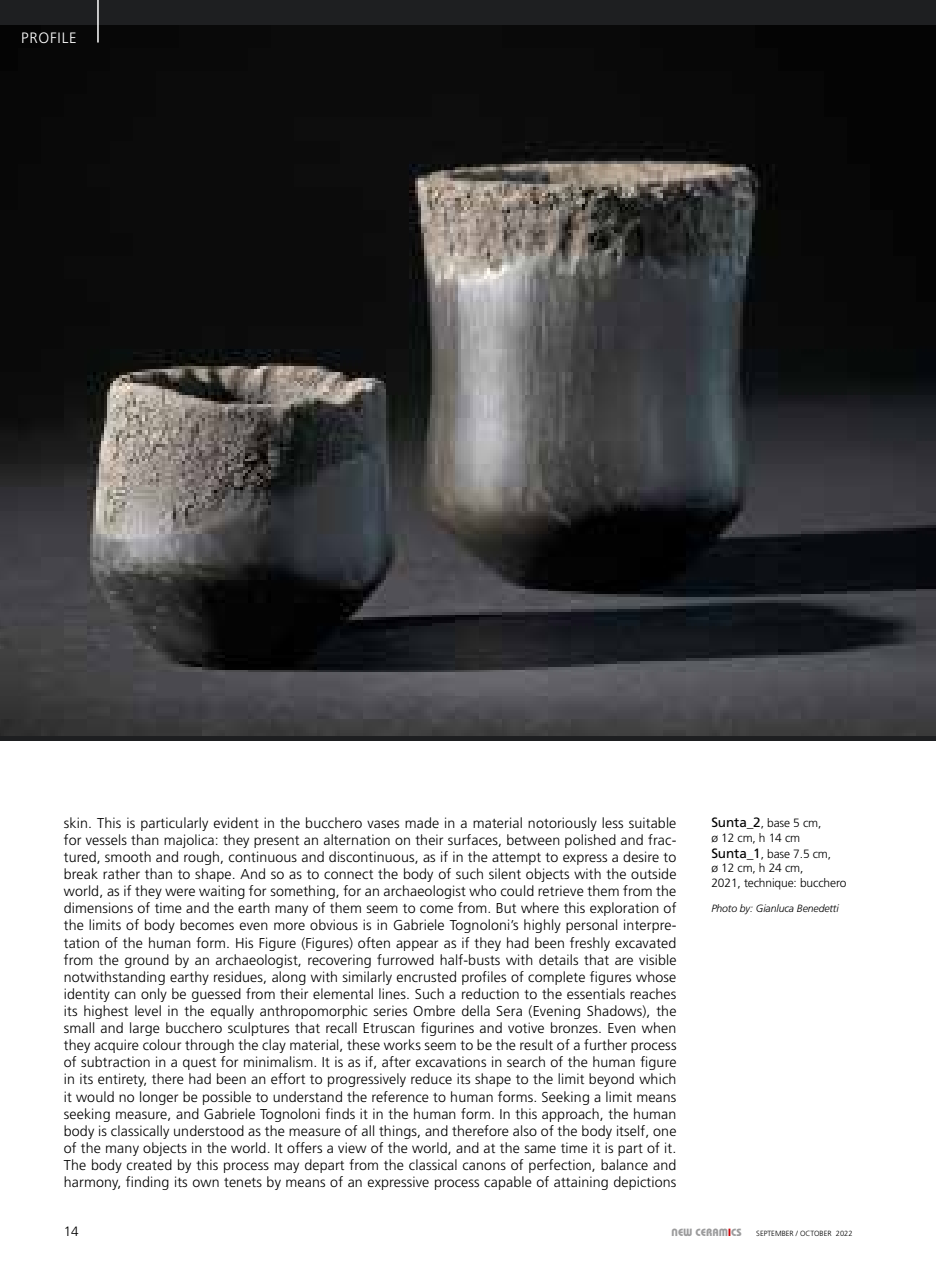
<style>
.page{position:relative;width:936px;height:1276px;background:#fff}
.page>*{position:absolute;margin:0;border:0;box-sizing:border-box;transform-origin:0 0}
.t1{font:300 15px "Frutiger";letter-spacing:.05em;color:#fff}
.t2{font:300 14.25px/17.1px "Frutiger";letter-spacing:.01em;color:#000;text-align:justify}
.t3{font:300 13.5px "Frutiger";color:#000}
.t4{font:300 12px/14.4px "Frutiger";letter-spacing:-.01em;color:#000}
.t5{font:italic 300 10.5px "Frutiger";letter-spacing:-.01em;color:#000}
.t6{font:10.5px "Keramik";color:#9c9c9d}
.t7{font:300 7.5px "Frutiger";color:#000}
.s1{color:#000}
.s2{font-weight:400;font-size:13.5px}
.s3{color:#ce0107}
</style>
<div class="page">
<div style="left:0;top:0;width:935px;height:740px;background:#1e1f21"></div>
<img style="left:0;top:26px;width:935px;height:709px">
<hr style="left:97px;top:0;width:2px;height:43px;background:#fff">
<p class="t1" style="left:21px;top:29px;width:55px">PRO<span class="s1">RO</span>FILE</p>
<p class="t2" style="left:64px;top:814px;width:614px">skin. This is particularly evident in the bucchero vases made in a material notoriously less suitable for vessels than majolica: they present an alternation on their surfaces, between polished and frac&shy;tured, smooth and rough, continuous and discontinuous, as if in the attempt to express a desire to break rather than to shape. And so as to connect the body of such silent objects with the outside world, as if they were waiting for something, for an archaeologist who could retrieve them from the dimensions of time and the earth many of them seem to come from. But where this exploration of the limits of body becomes even more obvious is in Gabriele Tognoloni’s highly personal interpre&shy;tation of the human form. His Figure (Figures) often appear as if they had been freshly excavated from the ground by an archaeologist, recovering furrowed half-busts with details that are visible notwithstanding earthy residues, along with similarly encrusted profiles of complete figures whose identity can only be guessed from their elemental lines. Such a reduction to the essentials reaches its highest level in the equally anthropomorphic series Ombre della Sera (Evening Shadows), the small and large bucchero sculptures that recall Etruscan figurines and votive bronzes. Even when they acquire colour through the clay material, these works seem to be the result of a further process of subtraction in a quest for minimalism. It is as if, after excavations in search of the human figure in its entirety, there had been an effort to progressively reduce its shape to the limit beyond which it would no longer be possible to understand the reference to human forms. Seeking a limit means seeking measure, and Gabriele Tognoloni finds it in the human form. In this approach, the human body is classically understood as the measure of all things, and therefore also of the body itself, one of the many objects in the world. It offers a view of the world, and at the same time it is part of it.<br>The body created by this process may depart from the classical canons of perfection, balance and harmony, finding its own tenets by means of an expressive process capable of attaining depictions</p>
<p class="t4" style="left:711px;top:816px;width:112px"><span class="s2">Sunta_2</span>, base 5 cm, ø 12 cm, h 14 cm</p>
<p class="t4" style="left:711px;top:846px;width:136px"><span class="s2">Sunta_1</span>, base 7.5 cm,<br>ø 12 cm, h 24 cm,<br>2021, technique: bucchero</p>
<p class="t5" style="left:711px;top:902px;width:129px">Photo by: Gianluca Benedetti</p>
<p class="t3" style="left:64px;top:1223px;width:17px">14</p>
<p class="t6" style="left:671px;top:1225px;width:72px">NEW CERAM<span class="s3">I</span>CS</p>
<p class="t7" style="left:756px;top:1229px;width:98px">september / october 2022</p>
</div>
